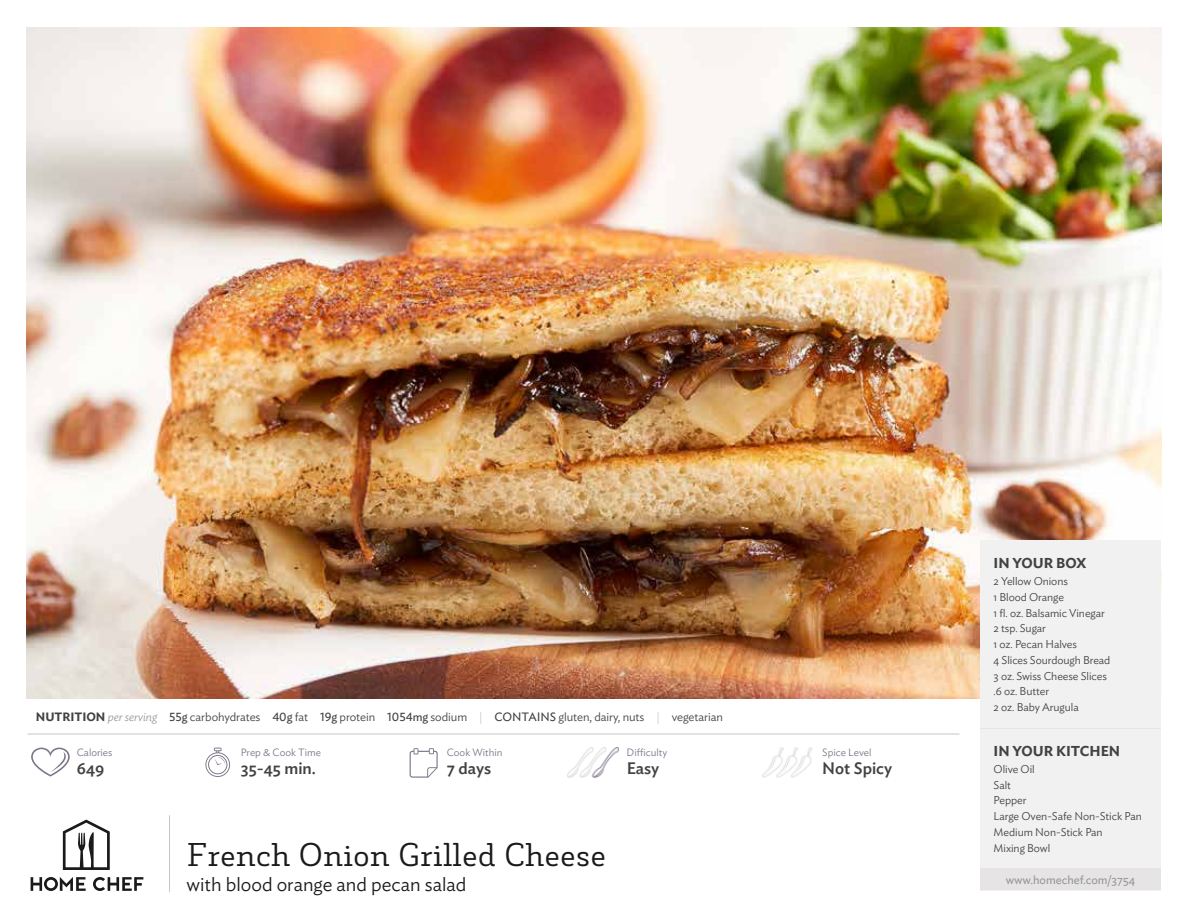
<style>
.page{position:relative;width:1188px;height:918px;background:#fff}
.page>*{position:absolute;margin:0;border:0;box-sizing:border-box;transform-origin:0 0}
.t1{font:31.5px "Decour";color:#1a1a1a}
.t2{font:300 19.5px "Ideal Sans";color:#1a1a1a}
.t3{font:500 16.5px "Ideal Sans";color:#414241}
.t4{font:600 14.25px "Ideal Sans";letter-spacing:-.005em;color:#414241}
.t5{font:300 12px "Ideal Sans";letter-spacing:-.005em;color:#414241}
.t6{font:12px "Ideal Sans";letter-spacing:-.005em;color:#9a9a9a}
.t7{font:300 11.25px/15.8px "Ideal Sans";letter-spacing:-.005em;color:#414241}
.t8{font:300 10.5px "Ideal Sans";color:#7e7589}
.s1{font-weight:600}
.s2{font-style:italic;color:#9a9a9a}
.s3{font-weight:400}
.s4{color:#c7c6c5}
</style>
<div class="page">
<img style="left:27px;top:27px;width:1134px;height:671px">
<svg style="left:31px;top:877px;width:112px;height:14px"></svg>
<svg style="left:63px;top:820px;width:47px;height:50px"></svg>
<hr style="left:169px;top:816px;width:1px;height:76px;background:#c7c6c5">
<img style="left:567px;top:748px;width:52px;height:30px">
<img style="left:762px;top:748px;width:51px;height:30px">
<div style="left:980px;top:540px;width:181px;height:350px;background:#f1f1f1"></div>
<hr style="left:980px;top:728px;width:181px;height:1px;background:#e6e4e4">
<div style="left:980px;top:869px;width:181px;height:21px;background:#e6e4e4"></div>
<hr style="left:28px;top:734px;width:931px;height:1px;background:#c7c6c5">
<svg style="left:31px;top:748px;width:39px;height:29px"></svg>
<svg style="left:205px;top:748px;width:25px;height:29px"></svg>
<svg style="left:410px;top:748px;width:28px;height:30px"></svg>
<p class="t5" style="left:36px;top:708px;width:688px"><span class="s1">NUTRITION</span> <span class="s2">per serving</span> <span class="s3">55g</span> carbohydrates <span class="s3">40g</span> fat <span class="s3">19g</span> protein <span class="s3">1054mg</span> sodium <span class="s4">|</span> <span class="s3">CONTAINS</span> gluten, dairy, nuts <span class="s4">|</span> vegetarian</p>
<p class="t8" style="left:77px;top:744px;width:37px">Calories</p>
<p class="t8" style="left:241px;top:744px;width:82px">Prep &amp; Cook Time</p>
<p class="t8" style="left:447px;top:744px;width:57px">Cook Within</p>
<p class="t8" style="left:627px;top:744px;width:42px">Difficulty</p>
<p class="t8" style="left:822px;top:744px;width:51px">Spice Level</p>
<h3 class="t3" style="left:77px;top:756px;width:29px">649</h3>
<h3 class="t3" style="left:241px;top:756px;width:77px">35-45 min.</h3>
<h3 class="t3" style="left:447px;top:756px;width:46px">7 days</h3>
<h3 class="t3" style="left:627px;top:756px;width:34px">Easy</h3>
<h3 class="t3" style="left:822px;top:756px;width:72px">Not Spicy</h3>
<h1 class="t1" style="left:187px;top:835px;width:421px">French Onion Grilled Cheese</h1>
<h2 class="t2" style="left:187px;top:869px;width:281px">with blood orange and pecan salad</h2>
<p class="t4" style="left:994px;top:552px;width:95px">IN YOUR BOX</p>
<p class="t7" style="left:994px;top:572px;width:118px">2 Yellow Onions<br>1 Blood Orange<br>1 fl. oz. Balsamic Vinegar<br>2 tsp. Sugar<br>1 oz. Pecan Halves<br>4 Slices Sourdough Bread<br>3 oz. Swiss Cheese Slices .6 oz. Butter<br>2 oz. Baby Arugula</p>
<p class="t4" style="left:994px;top:739px;width:128px">IN YOUR KITCHEN</p>
<p class="t7" style="left:994px;top:760px;width:150px">Olive Oil<br>Salt<br>Pepper<br>Large Oven-Safe Non-Stick Pan<br>Medium Non-Stick Pan<br>Mixing Bowl</p>
<p class="t6" style="left:1006px;top:871px;width:131px">www.homechef.com/3754</p>
</div>
